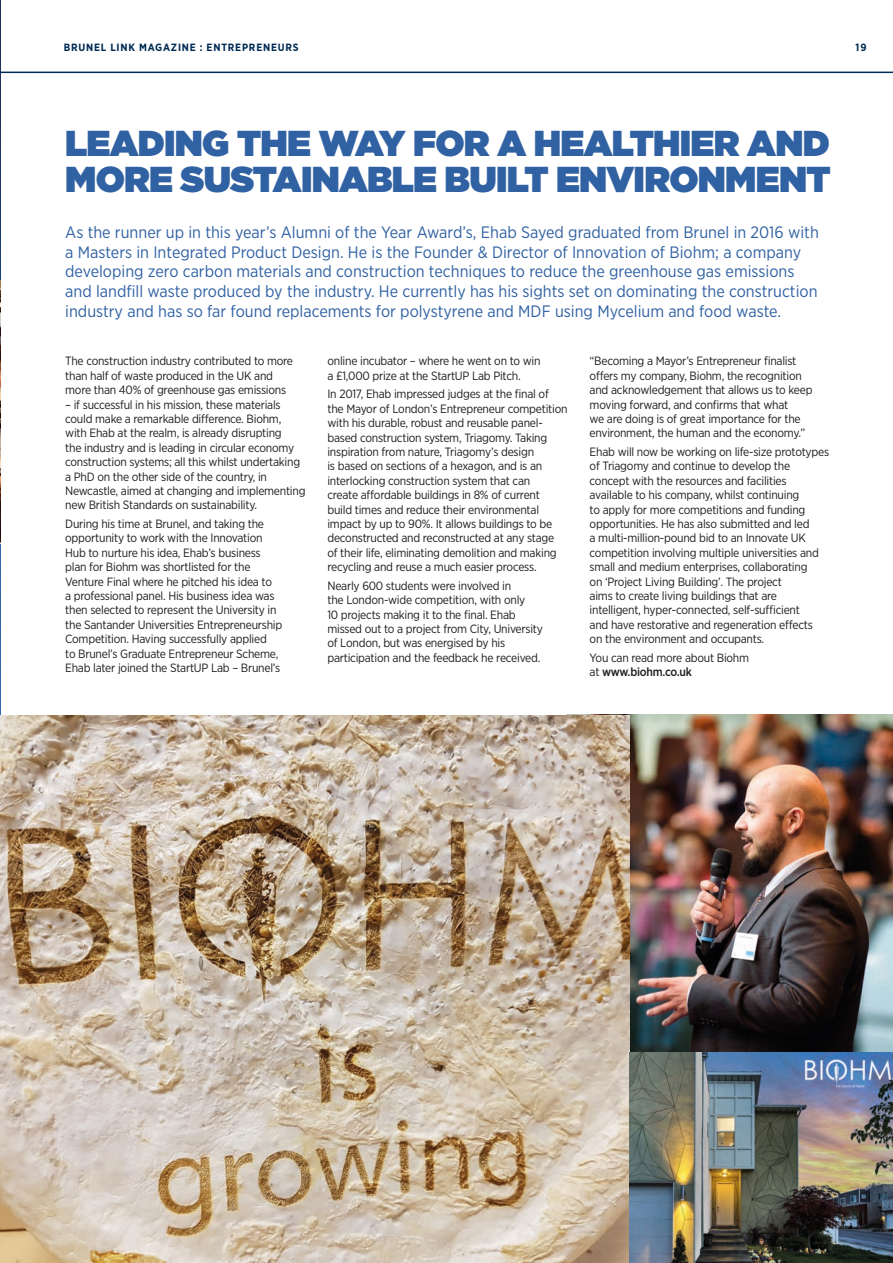
<style>
.page{position:relative;width:893px;height:1263px;background:#fff}
.page>*{position:absolute;margin:0;border:0;box-sizing:border-box;transform-origin:0 0}
.t1{font:900 36px/36px "Gotham";letter-spacing:-.02em;color:#3061a3}
.t2{font:16.5px/19.8px "Gotham Narrow";color:#3061a3}
.t3{font:12px/14.4px "Gotham Narrow";letter-spacing:-.02em;color:#1d1d1b}
.t4{font:700 10.5px "Gotham Narrow";letter-spacing:.075em;color:#002b54}
.s1{font-weight:500}
</style>
<div class="page">
<img style="left:0;top:1px;width:1px;height:714px">
<img style="left:0;top:281px;width:1px;height:262px">
<img style="left:629px;top:715px;width:264px;height:337px">
<img style="left:0;top:715px;width:629px;height:548px">
<img style="left:629px;top:1052px;width:264px;height:211px">
<hr style="left:0;top:72px;width:893px;height:1px;background:#002b54">
<p class="t4" style="left:64px;top:41px;width:236px">BRUNEL LINK MAGAZINE : ENTREPRENEURS</p>
<p class="t4" style="left:856px;top:41px;width:12px">19</p>
<h1 class="t1" style="left:65px;top:125px;width:767px">LEADING THE WAY FOR A HEALTHIER AND<br>MORE SUSTAINABLE BUILT ENVIRONMENT</h1>
<p class="t2" style="left:65px;top:222px;width:755px">As the runner up in this year’s Alumni of the Year Award’s, Ehab Sayed graduated from Brunel in 2016 with a Masters in Integrated Product Design. He is the Founder &amp; Director of Innovation of Biohm; a company developing zero carbon materials and construction techniques to reduce the greenhouse gas emissions and landfill waste produced by the industry. He currently has his sights set on dominating the construction industry and has so far found replacements for polystyrene and MDF using Mycelium and food waste.</p>
<p class="t3" style="left:65px;top:354px;width:229px">The construction industry contributed to more than half of waste produced in the UK and more than 40% of greenhouse gas emissions</p>
<p class="t3" style="left:65px;top:397px;width:242px">– if successful in his mission, these materials could make a remarkable difference. Biohm, with Ehab at the realm, is already disrupting<br>the industry and is leading in circular economy construction systems; all this whilst undertaking a PhD on the other side of the country, in Newcastle, aimed at changing and implementing new British Standards on sustainability.</p>
<p class="t3" style="left:65px;top:516px;width:219px">During his time at Brunel, and taking the opportunity to work with the Innovation Hub to nurture his idea, Ehab’s business plan for Biohm was shortlisted for the Venture Final where he pitched his idea to<br>a professional panel. His business idea was then selected to represent the University in the Santander Universities Entrepreneurship Competition. Having successfully applied<br>to Brunel’s Graduate Entrepreneur Scheme, Ehab later joined the StartUP Lab – Brunel’s</p>
<p class="t3" style="left:590px;top:354px;width:224px">“Becoming a Mayor’s Entrepreneur finalist offers my company, Biohm, the recognition and acknowledgement that allows us to keep moving forward, and confirms that what<br>we are doing is of great importance for the environment, the human and the economy.”</p>
<p class="t3" style="left:590px;top:444px;width:241px">Ehab will now be working on life-size prototypes of Triagomy and continue to develop the concept with the resources and facilities available to his company, whilst continuing<br>to apply for more competitions and funding opportunities. He has also submitted and led<br>a multi-million-pound bid to an Innovate UK competition involving multiple universities and small and medium enterprises, collaborating<br>on ‘Project Living Building’. The project<br>aims to create living buildings that are intelligent, hyper-connected, self-sufficient<br>and have restorative and regeneration effects<br>on the environment and occupants.</p>
<p class="t3" style="left:590px;top:650px;width:161px">You can read more about Biohm at <span class="s1">www.biohm.co.uk</span></p>
<p class="t3" style="left:327px;top:354px;width:215px">online incubator – where he went on to win a £1,000 prize at the StartUP Lab Pitch.</p>
<p class="t3" style="left:327px;top:387px;width:242px">In 2017, Ehab impressed judges at the final of the Mayor of London’s Entrepreneur competition with his durable, robust and reusable panel&shy;based construction system, Triagomy. Taking inspiration from nature, Triagomy’s design<br>is based on sections of a hexagon, and is an interlocking construction system that can<br>create affordable buildings in 8% of current build times and reduce their environmental impact by up to 90%. It allows buildings to be deconstructed and reconstructed at any stage of their life, eliminating demolition and making recycling and reuse a much easier process.</p>
<p class="t3" style="left:327px;top:578px;width:217px">Nearly 600 students were involved in<br>the London-wide competition, with only<br>10 projects making it to the final. Ehab missed out to a project from City, University of London, but was energised by his participation and the feedback he received.</p>
</div>
